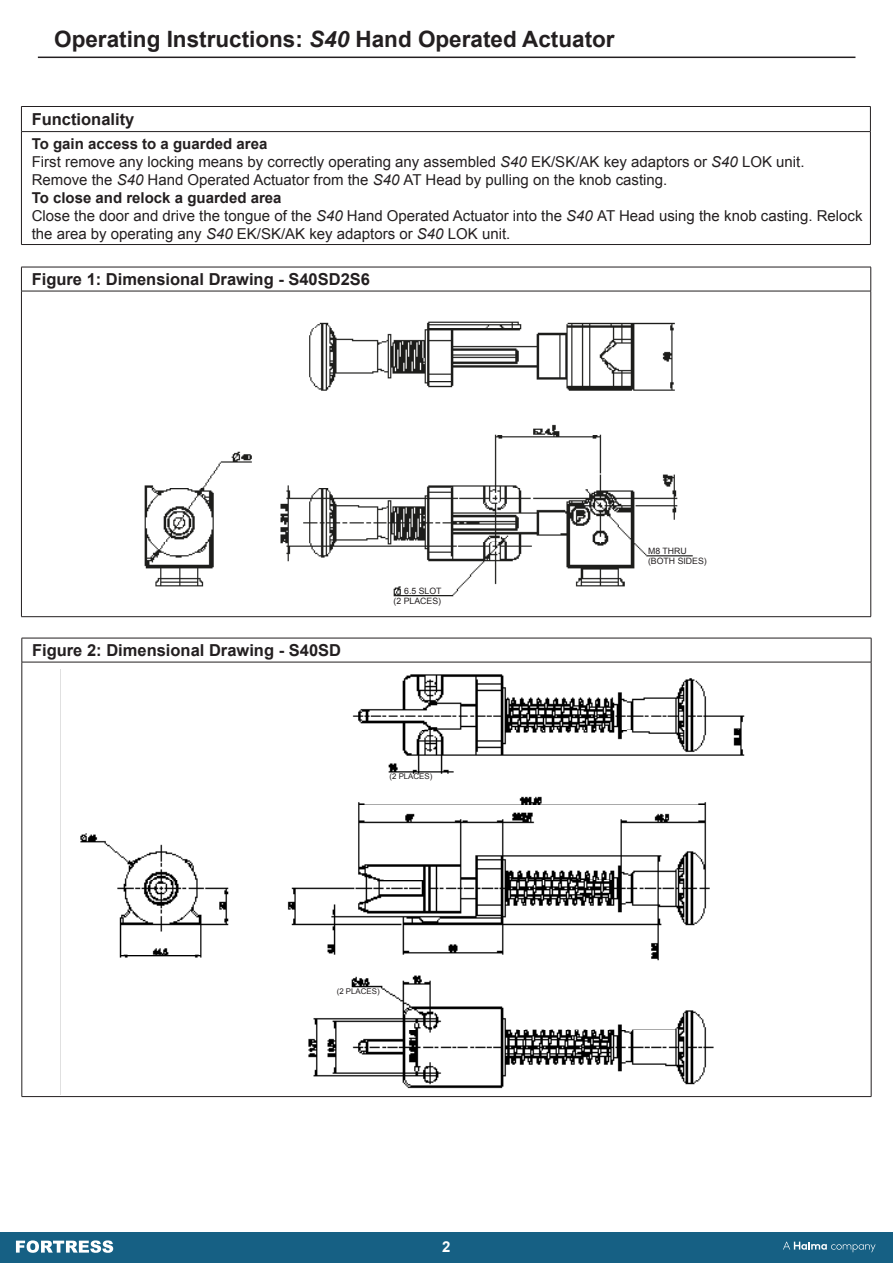
<style>
.page{position:relative;width:893px;height:1263px;background:#fff}
.page>*{position:absolute;margin:0;border:0;box-sizing:border-box;transform-origin:0 0}
.t1{font:700 22.5px "Arial";color:#231f20}
.t2{font:700 16.5px "Arial";color:#231f20}
.t3{font:15px/18px "Arial";color:#231f20}
.t4{font:700 15px "Arial";color:#231f20}
.t5{font:700 15px "Arial";color:#fff}
.t6{font:8.7px "Arial";color:#231f20}
.t7{font:7.8px "Arial";color:#231f20}
.s1{font-style:italic}
</style>
<div class="page">
<hr style="left:21px;top:267px;width:850px;height:1px;background:#231f20">
<svg style="left:21px;top:267px;width:1px;height:24px"></svg>
<svg style="left:870px;top:267px;width:1px;height:24px"></svg>
<hr style="left:21px;top:291px;width:850px;height:1px;background:#231f20">
<hr style="left:21px;top:291px;width:1px;height:325px;background:#231f20">
<hr style="left:870px;top:291px;width:1px;height:325px;background:#231f20">
<hr style="left:21px;top:616px;width:850px;height:1px;background:#231f20">
<img style="left:144px;top:321px;width:549px;height:276px">
<div style="left:0;top:1232px;width:893px;height:31px;background:#166084"></div>
<svg style="left:783px;top:1241px;width:92px;height:11px"></svg>
<svg style="left:16px;top:1240px;width:97px;height:13px"></svg>
<hr style="left:21px;top:106px;width:850px;height:1px;background:#231f20">
<svg style="left:21px;top:107px;width:1px;height:24px"></svg>
<svg style="left:870px;top:107px;width:1px;height:24px"></svg>
<hr style="left:21px;top:131px;width:850px;height:1px;background:#231f20">
<hr style="left:21px;top:132px;width:1px;height:112px;background:#231f20">
<hr style="left:870px;top:132px;width:1px;height:112px;background:#231f20">
<hr style="left:21px;top:244px;width:850px;height:1px;background:#231f20">
<hr style="left:22px;top:638px;width:849px;height:1px;background:#231f20">
<svg style="left:22px;top:638px;width:1px;height:24px"></svg>
<svg style="left:871px;top:638px;width:1px;height:24px"></svg>
<hr style="left:22px;top:662px;width:849px;height:1px;background:#231f20">
<hr style="left:22px;top:662px;width:1px;height:434px;background:#231f20">
<hr style="left:871px;top:662px;width:1px;height:434px;background:#231f20">
<hr style="left:22px;top:1096px;width:849px;height:1px;background:#231f20">
<img style="left:60px;top:670px;width:685px;height:424px">
<hr style="left:38px;top:57px;width:817px;height:1px;background:#231f20">
<p class="t1" style="left:54px;top:24px;width:562px">Operating Instructions: <span class="s1">S40</span> Hand Operated Actuator</p>
<p class="t2" style="left:32px;top:108px;width:104px">Functionality</p>
<p class="t4" style="left:32px;top:133px;width:237px">To gain access to a guarded area</p>
<p class="t3" style="left:32px;top:152px;width:774px">First remove any locking means by correctly operating any assembled <span class="s1">S40</span> EK/SK/AK key adaptors or <span class="s1">S40</span> LOK unit.</p>
<p class="t3" style="left:32px;top:170px;width:637px">Remove the <span class="s1">S40</span> Hand Operated Actuator from the <span class="s1">S40</span> AT Head by pulling on the knob casting.</p>
<p class="t4" style="left:32px;top:187px;width:251px">To close and relock a guarded area</p>
<p class="t3" style="left:32px;top:206px;width:832px">Close the door and drive the tongue of the <span class="s1">S40</span> Hand Operated Actuator into the <span class="s1">S40</span> AT Head using the knob casting. Relock the area by operating any <span class="s1">S40</span> EK/SK/AK key adaptors or <span class="s1">S40</span> LOK unit.</p>
<p class="t2" style="left:32px;top:268px;width:340px">Figure 1: Dimensional Drawing - S40SD2S6</p>
<p class="t2" style="left:32px;top:639px;width:310px">Figure 2: Dimensional Drawing - S40SD</p>
<p class="t6" style="left:404px;top:585px;width:39px">6.5 SLOT</p>
<p class="t6" style="left:394px;top:595px;width:49px">(2 PLACES)</p>
<p class="t7" style="left:389px;top:771px;width:44px">(2 PLACES)</p>
<p class="t7" style="left:337px;top:986px;width:44px">(2 PLACES)</p>
<p class="t5" style="left:442px;top:1237px;width:10px">2</p>
<p class="t6" style="left:648px;top:545px;width:40px">M8 THRU</p>
<p class="t6" style="left:648px;top:555px;width:60px">(BOTH SIDES)</p>
</div>
